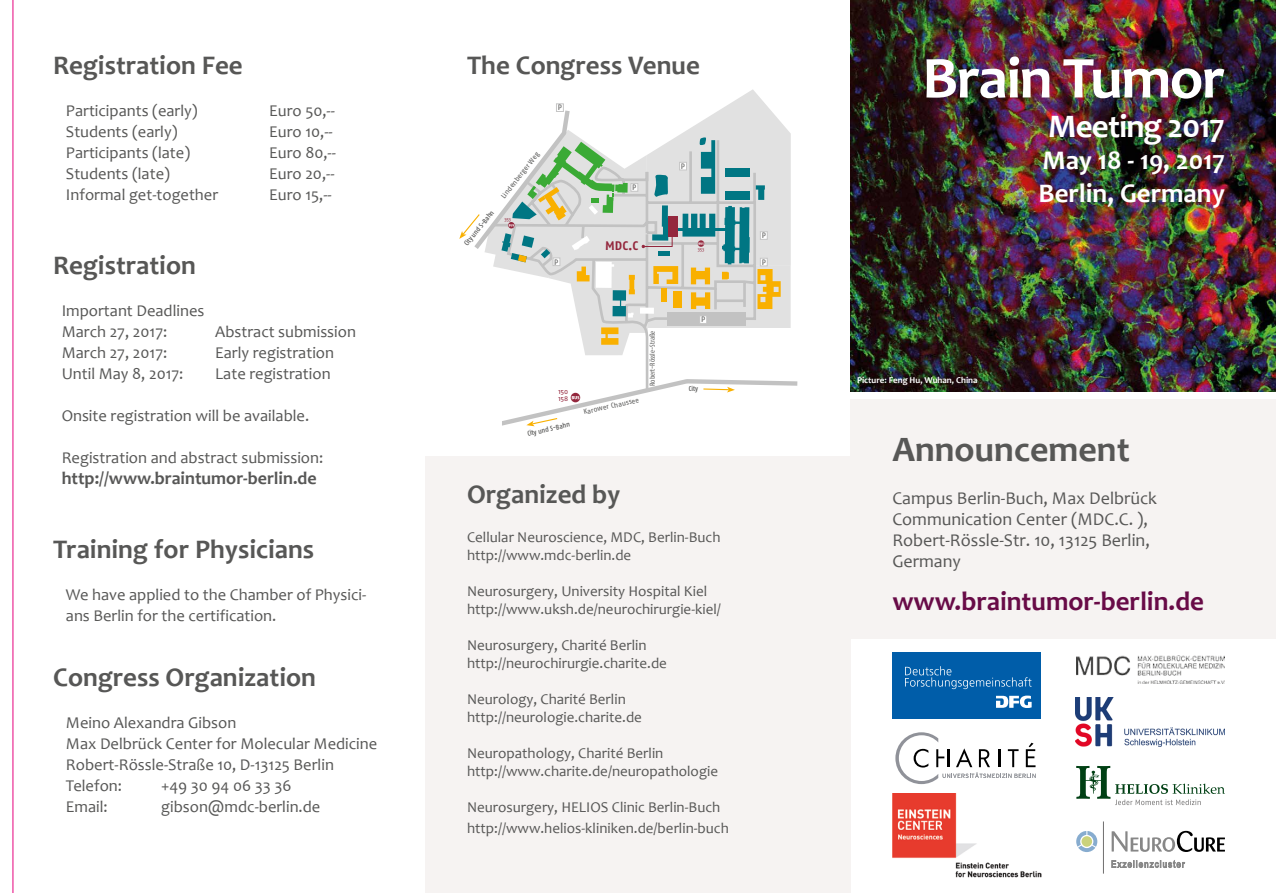
<style>
.page{position:relative;width:1276px;height:893px;background:#fff}
.page>*{position:absolute;margin:0;border:0;box-sizing:border-box;transform-origin:0 0}
.t1{font:700 60px "Candara";letter-spacing:-.025em;color:#fff}
.t2{font:700 36px "Candara";color:#575756}
.t3{font:700 33px "Candara";letter-spacing:-.025em;color:#fff}
.t4{font:700 27px "Candara";color:#575756}
.t5{font:700 27px/32.4px "Candara";color:#fff}
.t6{font:700 27px "Candara";color:#680b47}
.t7{font:18px/21px "Candara";color:#575756}
.t8{font:700 18px "Candara";color:#575756}
.t9{font:16.5px/21px "Candara";color:#575756}
.t10{font:15px/18px "Candara";color:#575756}
.t11{font:700 12.45px "Fago Pro";color:#94273d}
.t12{font:700 9px "Candara";color:#fff}
.t13{font:7.8px "Fago Pro";color:#575756}
.t14{font:7.05px "Fago Pro";color:#575756}
.t15{font:500 condensed 7.05px "Fago Pro";color:#575756}
.t16{font:condensed 7.05px "Fago Pro";color:#575756}
.t17{font:7.05px/6.8px "Fago Pro";letter-spacing:-.035em;color:#94273d}
.t18{font:4.8px "Fago Pro";letter-spacing:-.035em;color:#94273d}
</style>
<div class="page">
<div style="left:851px;top:400px;width:425px;height:239px;background:#f6f3f2"></div>
<div style="left:425px;top:457px;width:426px;height:436px;background:#f6f3f2"></div>
<svg style="left:502px;top:379px;width:295px;height:47px"></svg>
<svg style="left:459px;top:89px;width:332px;height:266px"></svg>
<img style="left:1076px;top:655px;width:149px;height:28px">
<svg style="left:1076px;top:766px;width:149px;height:39px"></svg>
<svg style="left:895px;top:732px;width:140px;height:52px"></svg>
<img style="left:1075px;top:698px;width:150px;height:48px">
<img style="left:850px;top:0;width:426px;height:391px">
<div style="left:892px;top:652px;width:149px;height:67px;background:#005da9"></div>
<svg style="left:996px;top:696px;width:35px;height:12px"></svg>
<svg style="left:905px;top:666px;width:126px;height:23px"></svg>
<svg style="left:1111px;top:860px;width:74px;height:8px"></svg>
<svg style="left:1111px;top:831px;width:114px;height:21px"></svg>
<svg style="left:1076px;top:831px;width:21px;height:21px"></svg>
<div style="left:1081px;top:836px;width:11px;height:11px;background:#cbd27b;border-radius:50%"></div>
<hr style="left:1103px;top:821px;width:1px;height:53px;background:#706f6f">
<img style="left:892px;top:794px;width:149px;height:83px">
<hr style="left:13px;top:0;width:1px;height:893px;background:#e6007d">
<h3 class="t4" style="left:53px;top:48px;width:191px">Registration Fee</h3>
<p class="t9" style="left:66px;top:100px;width:133px">Participants (early)</p>
<p class="t9" style="left:269px;top:100px;width:67px">Euro 50,--</p>
<p class="t9" style="left:66px;top:121px;width:113px">Students (early)</p>
<p class="t9" style="left:269px;top:121px;width:65px">Euro 10,--</p>
<p class="t9" style="left:66px;top:142px;width:126px">Participants (late)</p>
<p class="t9" style="left:269px;top:142px;width:68px">Euro 80,--</p>
<p class="t9" style="left:66px;top:163px;width:106px">Students (late)</p>
<p class="t9" style="left:269px;top:163px;width:67px">Euro 20,--</p>
<p class="t9" style="left:66px;top:184px;width:154px">Informal get-together</p>
<p class="t9" style="left:269px;top:184px;width:64px">Euro 15,--</p>
<h3 class="t4" style="left:53px;top:248px;width:144px">Registration</h3>
<p class="t9" style="left:62px;top:300px;width:144px">Important Deadlines<br>March 27, 2017:</p>
<p class="t9" style="left:215px;top:321px;width:142px">Abstract submission</p>
<p class="t9" style="left:62px;top:342px;width:107px">March 27, 2017:</p>
<p class="t9" style="left:215px;top:342px;width:120px">Early registration</p>
<p class="t9" style="left:62px;top:363px;width:123px">Until May 8, 2017:</p>
<p class="t9" style="left:215px;top:363px;width:117px">Late registration</p>
<p class="t9" style="left:62px;top:405px;width:249px">Onsite registration will be available.</p>
<p class="t9" style="left:62px;top:447px;width:263px">Registration and abstract submission:</p>
<p class="t8" style="left:62px;top:467px;width:256px">http://www.braintumor-berlin.de</p>
<h3 class="t4" style="left:53px;top:533px;width:263px">Training for Physicians</h3>
<p class="t9" style="left:66px;top:584px;width:302px">We have applied to the Chamber of Physici&shy;ans Berlin for the certification.</p>
<h3 class="t4" style="left:53px;top:660px;width:264px">Congress Organization</h3>
<p class="t9" style="left:66px;top:712px;width:313px">Meino Alexandra Gibson<br>Max Delbrück Center for Molecular Medicine<br>Robert-Rössle-Straße 10, D-13125 Berlin<br>Telefon:</p>
<p class="t9" style="left:161px;top:775px;width:132px">+49 30 94 06 33 36</p>
<p class="t9" style="left:66px;top:796px;width:43px">Email:</p>
<p class="t9" style="left:161px;top:796px;width:161px">gibson@mdc-berlin.de</p>
<h3 class="t4" style="left:467px;top:48px;width:234px">The Congress Venue</h3>
<p class="t13" style="left:558px;top:103px;width:6px">P</p>
<p class="t14" style="left:499px;top:195px;width:58px;rotate:-52deg">Lindenberger Weg</p>
<p class="t15" style="left:462px;top:242px;width:45px;rotate:-51deg">City und S-Bahn</p>
<p class="t18" style="left:504px;top:217px;width:8px">353</p>
<p class="t13" style="left:632px;top:183px;width:6px">P</p>
<p class="t11" style="left:605px;top:238px;width:35px">MDC.C</p>
<p class="t13" style="left:681px;top:162px;width:6px">P</p>
<p class="t18" style="left:698px;top:246px;width:8px">353</p>
<p class="t13" style="left:761px;top:231px;width:6px">P</p>
<p class="t13" style="left:554px;top:257px;width:6px">P</p>
<p class="t13" style="left:761px;top:257px;width:6px">P</p>
<p class="t17" style="left:558px;top:388px;width:11px">150<br>158</p>
<p class="t14" style="left:582px;top:408px;width:58px;rotate:-13deg">Karower Chaussee</p>
<p class="t16" style="left:648px;top:386px;width:57px;rotate:-90deg">Robert-Rössle-Straße</p>
<p class="t13" style="left:701px;top:315px;width:6px">P</p>
<p class="t15" style="left:688px;top:385px;width:11px;rotate:-1deg">City</p>
<p class="t15" style="left:526px;top:430px;width:45px;rotate:-13deg">City und S-Bahn</p>
<h3 class="t4" style="left:467px;top:478px;width:155px">Organized by</h3>
<p class="t10" style="left:467px;top:528px;width:255px">Cellular Neuroscience, MDC, Berlin-Buch http://www.mdc-berlin.de</p>
<p class="t10" style="left:467px;top:582px;width:255px">Neurosurgery, University Hospital Kiel http://www.uksh.de/neurochirurgie-kiel/</p>
<p class="t10" style="left:467px;top:636px;width:201px">Neurosurgery, Charité Berlin http://neurochirurgie.charite.de</p>
<p class="t10" style="left:467px;top:690px;width:176px">Neurology, Charité Berlin http://neurologie.charite.de</p>
<p class="t10" style="left:467px;top:744px;width:252px">Neuropathology, Charité Berlin http://www.charite.de/neuropathologie</p>
<p class="t10" style="left:467px;top:797px;width:263px;line-height:21px">Neurosurgery, HELIOS Clinic Berlin-Buch http://www.helios-kliniken.de/berlin-buch</p>
<h1 class="t1" style="left:922px;top:40px;width:304px">Brain Tumor</h1>
<h3 class="t3" style="left:1048px;top:106px;width:178px">Meeting 2017</h3>
<h3 class="t5" style="left:1038px;top:144px;width:188px">May 18 - 19, 2017<br>Berlin, Germany</h3>
<p class="t12" style="left:857px;top:374px;width:122px">Picture: Feng Hu, Wuhan, China</p>
<h2 class="t2" style="left:892px;top:427px;width:239px">Announcement</h2>
<p class="t7" style="left:892px;top:487px;width:266px">Campus Berlin-Buch, Max Delbrück<br>Communication Center (MDC.C. ),<br>Robert-Rössle-Str. 10, 13125 Berlin,<br>Germany</p>
<h3 class="t6" style="left:892px;top:584px;width:313px">www.braintumor-berlin.de</h3>
</div>
